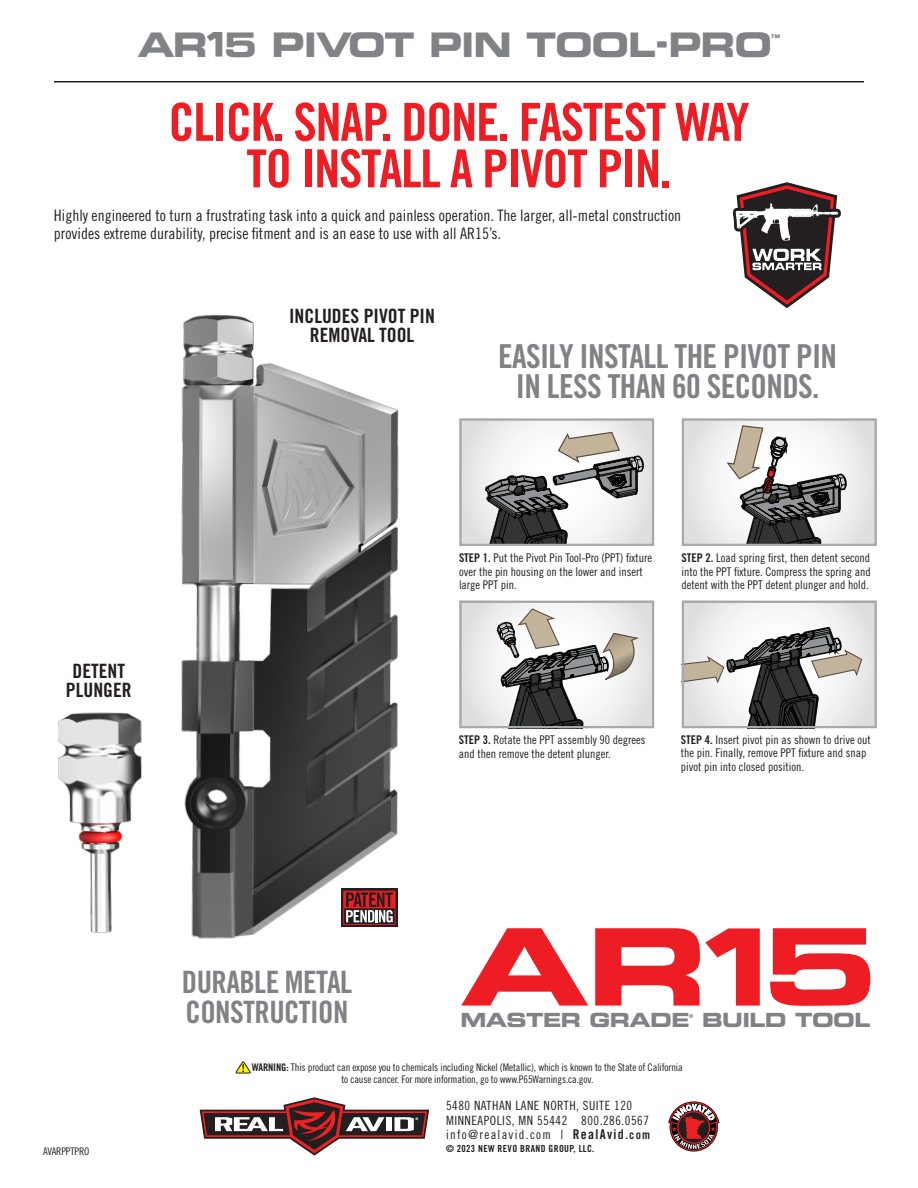
<style>
.page{position:relative;width:918px;height:1188px;background:#fff}
.page>*{position:absolute;margin:0;border:0;box-sizing:border-box;transform-origin:0 0}
.t1{font:52.5px/46.5px "Trade Gothic LT Std Bd Cn 20";letter-spacing:-.025em;color:#ee1d23;text-align:center}
.t2{font:33.9px "Eurostile LT Std Bold Ex 2";letter-spacing:-.035em;color:#808285}
.t3{font:33px/30px "Trade Gothic LT Std Bd Cn 20";letter-spacing:-.02em;color:#808285;text-align:center}
.t4{font:30.9px/29.5px "Trade Gothic LT Std Bd Cn 20";letter-spacing:-.02em;color:#808285}
.t5{font:19.8px/19.8px "Trade Gothic LT Std Bd Cn 20";color:#231f20;text-align:center}
.t6{font:19.5px "Eurostile LT Std Bold Ex 2";letter-spacing:-.03em;color:#808285}
.t7{font:15.75px/18px "Trade Gothic LT Std Cn 18";color:#231f20}
.t8{font:12.75px/14.5px "Trade Gothic LT Std Cn 18";letter-spacing:.04em;color:#231f20}
.t9{font:12px/13.5px "Trade Gothic LT Std Cn 18";color:#231f20}
.t10{font:10.5px/11.2px "Trade Gothic LT Std Cn 18";letter-spacing:-.01em;color:#231f20;text-align:center}
.t11{font:9.75px "Trade Gothic LT Std Bd Cn 20";letter-spacing:.04em;color:#231f20}
.t12{font:9.3px "Eurostile LT Std Bold Ex 2";color:#808285}
.t13{font:5.4px "Eurostile LT Std Bold Ex 2";color:#808285}
.s1{font-family:"Trade Gothic LT Std Bd Cn 20"}
.s2{font-family:"Trade Gothic LT Std Bd Cn 20";font-size:13.5px}
.s3{font-family:"Trade Gothic LT Std Bd Cn 20";font-size:12px}
</style>
<div class="page">
<svg style="left:200px;top:1097px;width:229px;height:59px"></svg>
<svg style="left:668px;top:1101px;width:51px;height:51px"></svg>
<svg style="left:235px;top:1061px;width:16px;height:13px"></svg>
<img style="left:181px;top:315px;width:218px;height:624px">
<svg style="left:207px;top:32px;width:15px;height:25px"></svg>
<hr style="left:54px;top:81px;width:810px;height:1px;background:#231f20">
<svg style="left:462px;top:604px;width:189px;height:121px;background:#e4e3e3"></svg>
<svg style="left:685px;top:604px;width:189px;height:121px"></svg>
<div style="left:682px;top:418px;width:195px;height:128px;background:#e6e6e6"></div>
<svg style="left:462px;top:421px;width:189px;height:122px"></svg>
<svg style="left:712px;top:425px;width:135px;height:118px"></svg>
<div style="left:682px;top:418px;width:195px;height:128px;border:2px solid #a8a9ad"></div>
<svg style="left:475px;top:608px;width:164px;height:117px"></svg>
<div style="left:459px;top:601px;width:195px;height:127px;border:2px solid #a8a9ad"></div>
<svg style="left:685px;top:627px;width:177px;height:98px"></svg>
<div style="left:682px;top:601px;width:195px;height:127px;border:2px solid #a8a9ad"></div>
<svg style="left:462px;top:432px;width:182px;height:111px"></svg>
<div style="left:459px;top:418px;width:195px;height:128px;border:2px solid #a8a9ad"></div>
<svg style="left:733px;top:182px;width:108px;height:126px"></svg>
<div style="left:341px;top:889px;width:57px;height:38px;background:linear-gradient(to right,#231f20,#231f20)"></div>
<svg style="left:343px;top:891px;width:53px;height:34px;background:#934a4c"></svg>
<img style="left:58px;top:712px;width:84px;height:221px">
<svg style="left:461px;top:928px;width:409px;height:78px"></svg>
<h2 class="t2" style="left:138px;top:20px;width:636px">AR 5 PIVOT PIN TOOL-PRO</h2>
<p class="t12" style="left:771px;top:31px;width:11px">™</p>
<h1 class="t1" style="left:168px;top:98px;width:583px">CLICK. SNAP. DONE. FASTEST WAY<br>TO INSTALL A PIVOT PIN.</h1>
<h3 class="t7" style="left:54px;top:206px;width:629px">Highly engineered to turn a frustrating task into a quick and painless operation. The larger, all-metal construction provides extreme durability, precise fitment and is an ease to use with all AR15’s.</h3>
<h3 class="t5" style="left:66px;top:661px;width:67px">DETENT<br>PLUNGER</h3>
<h3 class="t5" style="left:289px;top:305px;width:147px">INCLUDES PIVOT PIN<br>REMOVAL TOOL</h3>
<h3 class="t3" style="left:498px;top:341px;width:341px">EASILY INSTALL THE PIVOT PIN<br>IN LESS THAN 60 SECONDS.</h3>
<p class="t9" style="left:459px;top:551px;width:195px"><span class="s1">STEP 1.</span> Put the Pivot Pin Tool-Pro (PPT) fixture over the pin housing on the lower and insert large PPT pin.</p>
<p class="t9" style="left:682px;top:551px;width:191px;text-align:justify"><span class="s1">STEP 2.</span> Load spring first, then detent second into the PPT fixture. Compress the spring and detent with the PPT detent plunger and hold.</p>
<p class="t9" style="left:459px;top:733px;width:188px"><span class="s1">STEP 3.</span> Rotate the PPT assembly 90 degrees and then remove the detent plunger.</p>
<p class="t9" style="left:681px;top:732px;width:191px"><span class="s1">STEP 4.</span> Insert pivot pin as shown to drive out the pin. Finally, remove PPT fixture and snap pivot pin into closed position.</p>
<p class="t10" style="left:43px;top:1146px;width:48px">AVARPPTPRO</p>
<h3 class="t4" style="left:182px;top:967px;width:172px">DURABLE METAL<br>CONSTRUCTION</h3>
<h3 class="t6" style="left:460px;top:1006px;width:231px">MASTER GRADE</h3>
<p class="t13" style="left:689px;top:1012px;width:6px">®</p>
<h3 class="t6" style="left:702px;top:1006px;width:170px">BUILD TOOL</h3>
<p class="t10" style="left:252px;top:1062px;width:432px"><span class="s1">WARNING:</span> This product can expose you to chemicals including Nickel (Metallic), which is known to the State of California to cause cancer. For more information, go to www.P65Warnings.ca.gov.</p>
<p class="t8" style="left:446px;top:1098px;width:206px">5480 NATHAN LANE NORTH, SUITE 120<br>MINNEAPOLIS, MN 55442 800.286.0567 info@realavid.com | <span class="s2">RealAvid</span><span class="s3">.com</span></p>
<p class="t11" style="left:446px;top:1143px;width:150px">© 2023 NEW REVO BRAND GROUP, LLC.</p>
</div>
